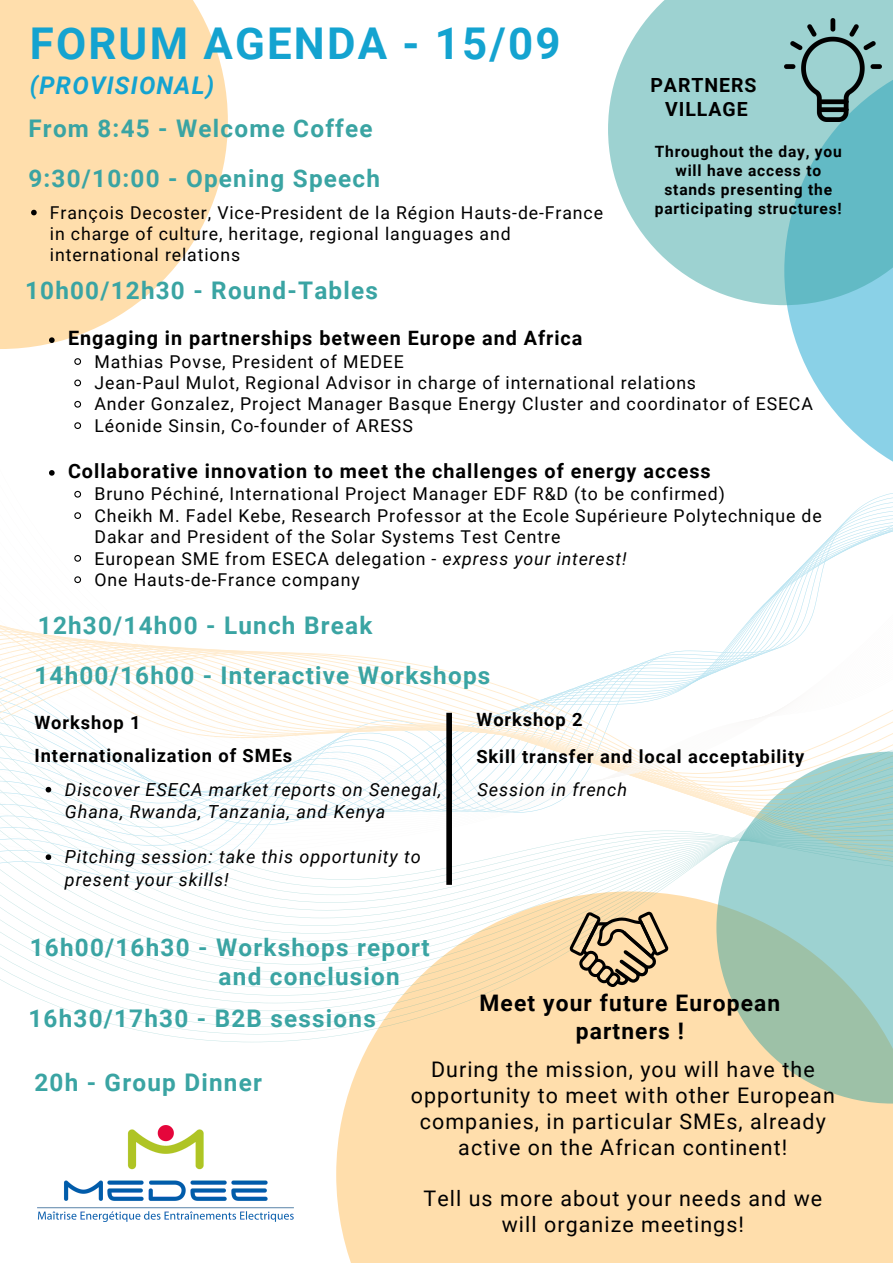
<style>
.page{position:relative;width:893px;height:1264px;background:#fff}
.page>*{position:absolute;margin:0;border:0;box-sizing:border-box;transform-origin:0 0}
.t1{font:700 43.8px "Roboto";letter-spacing:.05em;color:#14a3d0}
.t2{font:700 24.3px/29.2px "Roboto";letter-spacing:.05em;color:#3aa4a3}
.t3{font:italic 700 24.3px "Roboto";letter-spacing:.05em;color:#14a3d0}
.t4{font:700 22.8px/28px "Roboto";letter-spacing:.05em;color:#000;text-align:center}
.t5{font:21.45px/25.8px "Roboto";letter-spacing:.05em;color:#000;text-align:center}
.t6{font:700 19.8px "Roboto";letter-spacing:.05em;color:#000}
.t7{font:700 19.5px/23.5px "Roboto";letter-spacing:.05em;color:#000;text-align:center}
.t8{font:700 18.3px "Roboto";letter-spacing:.05em;color:#000}
.t9{font:italic 18px/22.5px "Roboto";letter-spacing:.05em;color:#000}
.t10{font:17.7px/21.3px "Roboto";letter-spacing:.05em;color:#000}
.t11{font:700 15.6px/19px "Roboto";letter-spacing:.05em;color:#000;text-align:center}
.s1{font-style:italic}
</style>
<div class="page">
<svg style="left:784px;top:305px;width:108px;height:114px;fill:#8ad1e7"></svg>
<svg style="left:608px;top:0;width:284px;height:305px;background:#9bd2d4"></svg>
<div style="left:336px;top:1042px;width:556px;height:220px;background:#ffdeac"></div>
<svg style="left:716px;top:1042px;width:176px;height:61px;background:#cbcea9"></svg>
<svg style="left:0;top:858px;width:892px;height:184px"></svg>
<svg style="left:0;top:664px;width:892px;height:194px"></svg>
<div style="left:446px;top:712px;width:6px;height:172px;background:#000"></div>
<img style="left:38px;top:1125px;width:255px;height:96px">
<svg style="left:0;top:0;width:228px;height:349px;background:#ffe2b7"></svg>
<img style="left:784px;top:18px;width:96px;height:104px">
<svg style="left:569px;top:911px;width:99px;height:76px;background:#bca47f"></svg>
<svg style="left:49px;top:337px;width:6px;height:6px"></svg>
<svg style="left:74px;top:358px;width:8px;height:7px"></svg>
<svg style="left:74px;top:379px;width:7px;height:8px"></svg>
<svg style="left:74px;top:400px;width:8px;height:8px"></svg>
<svg style="left:74px;top:422px;width:8px;height:7px"></svg>
<svg style="left:49px;top:470px;width:6px;height:5px"></svg>
<svg style="left:74px;top:490px;width:8px;height:8px"></svg>
<svg style="left:74px;top:512px;width:8px;height:7px"></svg>
<svg style="left:74px;top:555px;width:8px;height:7px"></svg>
<svg style="left:74px;top:576px;width:8px;height:8px"></svg>
<svg style="left:46px;top:786px;width:5px;height:6px"></svg>
<svg style="left:46px;top:854px;width:5px;height:6px"></svg>
<svg style="left:31px;top:210px;width:6px;height:5px"></svg>
<h1 class="t1" style="left:30px;top:18px;width:532px">FORUM AGENDA - 15/09</h1>
<h2 class="t3" style="left:30px;top:71px;width:186px">(PROVISIONAL)</h2>
<h2 class="t2" style="left:28px;top:114px;width:345px">From 8:45 - Welcome Coffee</h2>
<h2 class="t2" style="left:28px;top:164px;width:353px">9:30/10:00 - Opening Speech</h2>
<p class="t10" style="left:50px;top:202px;width:554px">François Decoster, Vice-President de la Région Hauts-de-France in charge of culture, heritage, regional languages and international relations</p>
<h2 class="t2" style="left:25px;top:276px;width:354px">10h00/12h30 - Round-Tables</h2>
<p class="t7" style="left:650px;top:74px;width:108px">PARTNERS<br>VILLAGE</p>
<p class="t11" style="left:654px;top:142px;width:188px">Throughout the day, you will have access to stands presenting the participating structures!</p>
<p class="t6" style="left:68px;top:327px;width:516px">Engaging in partnerships between Europe and Africa</p>
<p class="t10" style="left:94px;top:351px;width:719px">Mathias Povse, President of MEDEE<br>Jean-Paul Mulot, Regional Advisor in charge of international relations<br>Ander Gonzalez, Project Manager Basque Energy Cluster and coordinator of ESECA Léonide Sinsin, Co-founder of ARESS</p>
<p class="t6" style="left:68px;top:459px;width:644px">Collaborative innovation to meet the challenges of energy access</p>
<p class="t10" style="left:94px;top:483px;width:728px">Bruno Péchiné, International Project Manager EDF R&amp;D (to be confirmed)<br>Cheikh M. Fadel Kebe, Research Professor at the Ecole Supérieure Polytechnique de Dakar and President of the Solar Systems Test Centre<br>European SME from ESECA delegation - <span class="s1">express your interest!<br></span>One Hauts-de-France company</p>
<h2 class="t2" style="left:38px;top:611px;width:336px">12h30/14h00 - Lunch Break</h2>
<h2 class="t2" style="left:34px;top:661px;width:457px">14h00/16h00 - Interactive Workshops</h2>
<p class="t8" style="left:34px;top:712px;width:108px">Workshop 1</p>
<p class="t8" style="left:35px;top:745px;width:259px">Internationalization of SMEs</p>
<p class="t9" style="left:65px;top:778px;width:378px">Discover ESECA market reports on Senegal,<br>Ghana, Rwanda, Tanzania, and Kenya</p>
<p class="t9" style="left:65px;top:846px;width:357px">Pitching session: take this opportunity to present your skills!</p>
<h2 class="t2" style="left:219px;top:932px;width:212px;text-indent:-189px">16h00/16h30 - Workshops report and conclusion</h2>
<h2 class="t2" style="left:28px;top:1003px;width:349px">16h30/17h30 - B2B sessions</h2>
<p class="t8" style="left:476px;top:709px;width:108px">Workshop 2</p>
<p class="t8" style="left:476px;top:746px;width:329px">Skill transfer and local acceptability</p>
<p class="t9" style="left:477px;top:779px;width:151px">Session in french</p>
<p class="t4" style="left:479px;top:989px;width:302px">Meet your future European partners !</p>
<h2 class="t2" style="left:34px;top:1068px;width:229px">20h - Group Dinner</h2>
<p class="t5" style="left:411px;top:1056px;width:425px">During the mission, you will have the opportunity to meet with other European companies, in particular SMEs, already active on the African continent!</p>
<p class="t5" style="left:423px;top:1185px;width:400px">Tell us more about your needs and we will organize meetings!</p>
</div>
